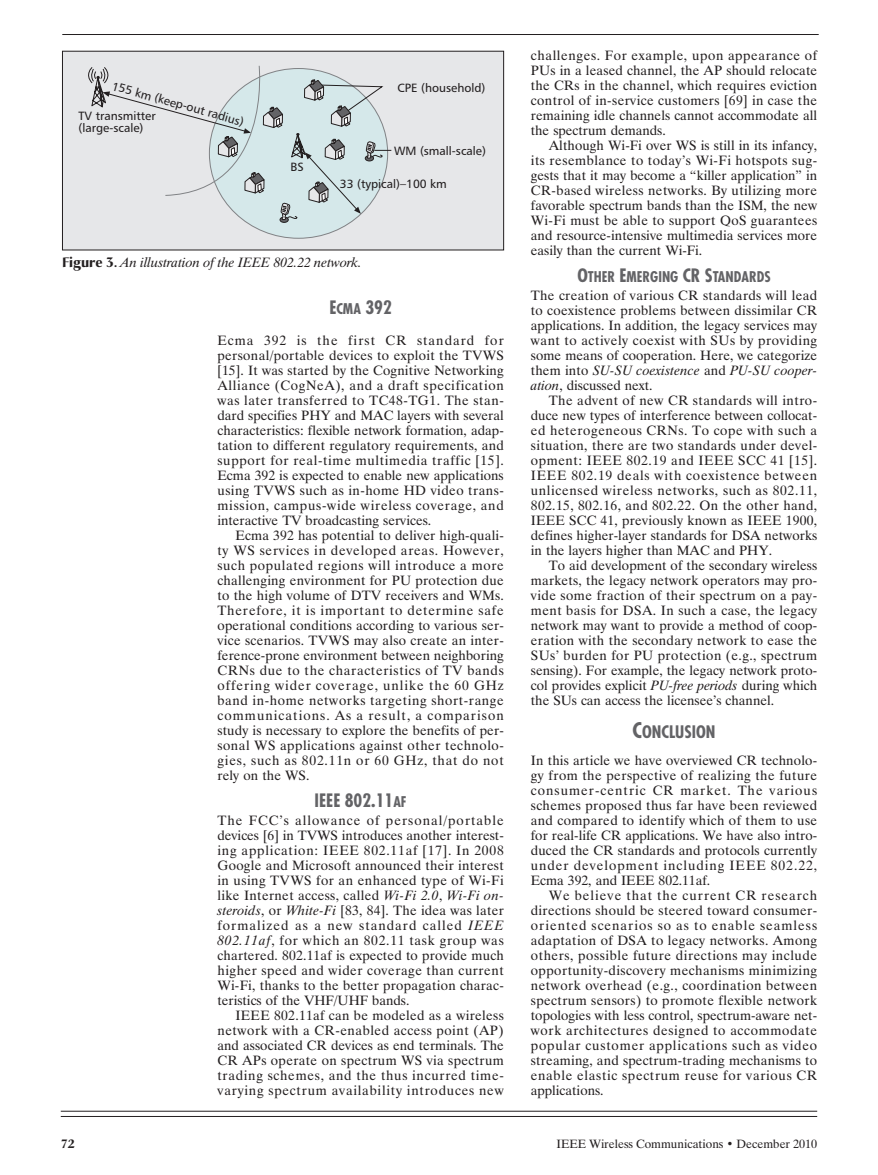
<style>
.page{position:relative;width:878px;height:1175px;background:#fff}
.page>*{position:absolute;margin:0;border:0;box-sizing:border-box;transform-origin:0 0}
.t1{font:700 condensed 18px "Futura";color:#636366}
.t2{font:700 condensed 16.8px "Futura";color:#636366}
.t3{font:700 condensed 14.4px "Futura";color:#636366}
.t4{font:13.5px/15px "Dutch 801 BT";letter-spacing:.005em;color:#231f20;text-align:justify}
.t5{font:italic 13.5px "Dutch 801 BT";color:#231f20}
.t6{font:12px/12px "Humanist 777 BT Roman B";color:#231f20}
.t7{font:12px "Dutch 801 BT";color:#231f20}
.t8{font:700 12px "Christiana";color:#231f20}
.s1{font-family:"Christiana";font-weight:700;font-style:normal}
.s2{font-size:14.4px}
.s3{font-style:italic}
.s4{font-size:18px}
.s5{font-size:21px}
</style>
<div class="page">
<hr style="left:62px;top:34px;width:756px;height:1px;background:#231f20">
<hr style="left:61px;top:1116px;width:756px;height:1px;background:#231f20">
<hr style="left:61px;top:1110px;width:756px;height:1px;background:#231f20">
<div style="left:62px;top:51px;width:441px;height:199px;background:#e6e7e9"></div>
<div style="left:209px;top:68px;width:178px;height:170px;background:#d5e8ea;border-radius:50%"></div>
<div style="left:280px;top:217px;width:8px;height:5px;background:#636366;border-radius:50%"></div>
<div style="left:279px;top:217px;width:10px;height:6px;border:1px solid #231f20;border-radius:50%"></div>
<svg style="left:88px;top:65px;width:303px;height:155px"></svg>
<div style="left:62px;top:51px;width:442px;height:199px;border:1px solid #231f20"></div>
<p class="t6" style="left:113px;top:81px;width:138px;rotate:15deg">155 km (keep-out radius)</p>
<p class="t6" style="left:79px;top:111px;width:79px">TV transmitter (large-scale)</p>
<p class="t6" style="left:290px;top:161px;width:15px">BS</p>
<p class="t6" style="left:397px;top:83px;width:89px">CPE (household)</p>
<p class="t6" style="left:394px;top:146px;width:93px">WM (small-scale)</p>
<p class="t6" style="left:340px;top:178px;width:108px">33 (typical)–100 km</p>
<p class="t5" style="left:62px;top:257px;width:301px"><span class="s1">Figure 3.</span> An illustration of the IEEE 802.22 network.</p>
<h1 class="t1" style="left:329px;top:300px;width:64px">E<span class="s2">CMA</span> 392</h1>
<p class="t4" style="left:217px;top:334px;width:288px">Ecma 392 is the first CR standard for personal/portable devices to exploit the TVWS [15]. It was started by the Cognitive Networking Alliance (CogNeA), and a draft specification was later transferred to TC48-TG1. The stan&shy;dard specifies PHY and MAC layers with several characteristics: flexible network formation, adap&shy;tation to different regulatory requirements, and support for real-time multimedia traffic [15].<br>Ecma 392 is expected to enable new applications using TVWS such as in-home HD video trans&shy;mission, campus-wide wireless coverage, and interactive TV broadcasting services.</p>
<p class="t4" style="left:217px;top:529px;width:288px;text-indent:18px">Ecma 392 has potential to deliver high-quali&shy;ty WS services in developed areas. However, such populated regions will introduce a more challenging environment for PU protection due to the high volume of DTV receivers and WMs.<br>Therefore, it is important to determine safe operational conditions according to various ser&shy;vice scenarios. TVWS may also create an inter&shy;ference-prone environment between neighboring CRNs due to the characteristics of TV bands offering wider coverage, unlike the 60 GHz band in-home networks targeting short-range communications. As a result, a comparison study is necessary to explore the benefits of per&shy;sonal WS applications against other technolo&shy;gies, such as 802.11n or 60 GHz, that do not rely on the WS.</p>
<h1 class="t1" style="left:314px;top:792px;width:93px">IEEE 802.11<span class="s2">AF</span></h1>
<p class="t4" style="left:217px;top:814px;width:288px">The FCC’s allowance of personal/portable devices [6] in TVWS introduces another interest&shy;ing application: IEEE 802.11af [17]. In 2008<br>Google and Microsoft announced their interest in using TVWS for an enhanced type of Wi-Fi like Internet access, called <span class="s3">Wi-Fi 2.0</span>, <span class="s3">Wi-Fi on&shy;steroids</span>, or <span class="s3">White-Fi</span> [83, 84]. The idea was later formalized as a new standard called <span class="s3">IEEE 802.11af</span>, for which an 802.11 task group was chartered. 802.11af is expected to provide much higher speed and wider coverage than current Wi-Fi, thanks to the better propagation charac&shy;teristics of the VHF/UHF bands.</p>
<p class="t4" style="left:217px;top:1009px;width:288px;text-indent:18px">IEEE 802.11af can be modeled as a wireless network with a CR-enabled access point (AP) and associated CR devices as end terminals. The CR APs operate on spectrum WS via spectrum trading schemes, and the thus incurred time&shy;varying spectrum availability introduces new</p>
<p class="t4" style="left:531px;top:49px;width:288px">challenges. For example, upon appearance of PUs in a leased channel, the AP should relocate the CRs in the channel, which requires eviction control of in-service customers [69] in case the remaining idle channels cannot accommodate all the spectrum demands.</p>
<p class="t4" style="left:531px;top:139px;width:288px;text-indent:18px">Although Wi-Fi over WS is still in its infancy, its resemblance to today’s Wi-Fi hotspots sug&shy;gests that it may become a “killer application” in CR-based wireless networks. By utilizing more favorable spectrum bands than the ISM, the new Wi-Fi must be able to support QoS guarantees and resource-intensive multimedia services more easily than the current Wi-Fi.</p>
<p class="t3" style="left:577px;top:270px;width:195px"><span class="s4">O</span>THER <span class="s4">E</span>MERGING <span class="s4">CR S</span>TANDARDS</p>
<p class="t4" style="left:531px;top:289px;width:288px">The creation of various CR standards will lead to coexistence problems between dissimilar CR applications. In addition, the legacy services may want to actively coexist with SUs by providing some means of cooperation. Here, we categorize them into <span class="s3">SU-SU coexistence</span> and <span class="s3">PU-SU cooper&shy;ation</span>, discussed next.</p>
<p class="t4" style="left:531px;top:394px;width:288px;text-indent:18px">The advent of new CR standards will intro&shy;duce new types of interference between collocat&shy;ed heterogeneous CRNs. To cope with such a situation, there are two standards under devel&shy;opment: IEEE 802.19 and IEEE SCC 41 [15].<br>IEEE 802.19 deals with coexistence between unlicensed wireless networks, such as 802.11, 802.15, 802.16, and 802.22. On the other hand, IEEE SCC 41, previously known as IEEE 1900, defines higher-layer standards for DSA networks in the layers higher than MAC and PHY.</p>
<p class="t4" style="left:531px;top:559px;width:288px;text-indent:18px">To aid development of the secondary wireless markets, the legacy network operators may pro&shy;vide some fraction of their spectrum on a pay&shy;ment basis for DSA. In such a case, the legacy network may want to provide a method of coop&shy;eration with the secondary network to ease the SUs’ burden for PU protection (e.g., spectrum sensing). For example, the legacy network proto&shy;col provides explicit <span class="s3">PU-free periods</span> during which the SUs can access the licensee’s channel.</p>
<p class="t2" style="left:632px;top:724px;width:84px"><span class="s5">C</span>ONCLUSION</p>
<p class="t4" style="left:531px;top:754px;width:288px">In this article we have overviewed CR technolo&shy;gy from the perspective of realizing the future consumer-centric CR market. The various schemes proposed thus far have been reviewed and compared to identify which of them to use for real-life CR applications. We have also intro&shy;duced the CR standards and protocols currently under development including IEEE 802.22, Ecma 392, and IEEE 802.11af.</p>
<p class="t4" style="left:531px;top:889px;width:288px;text-indent:18px">We believe that the current CR research directions should be steered toward consumer&shy;oriented scenarios so as to enable seamless adaptation of DSA to legacy networks. Among others, possible future directions may include opportunity-discovery mechanisms minimizing network overhead (e.g., coordination between spectrum sensors) to promote flexible network topologies with less control, spectrum-aware net&shy;work architectures designed to accommodate popular customer applications such as video streaming, and spectrum-trading mechanisms to enable elastic spectrum reuse for various CR applications.</p>
<p class="t8" style="left:61px;top:1138px;width:15px">72</p>
<p class="t7" style="left:556px;top:1139px;width:262px">IEEE Wireless Communications • December 2010</p>
</div>
